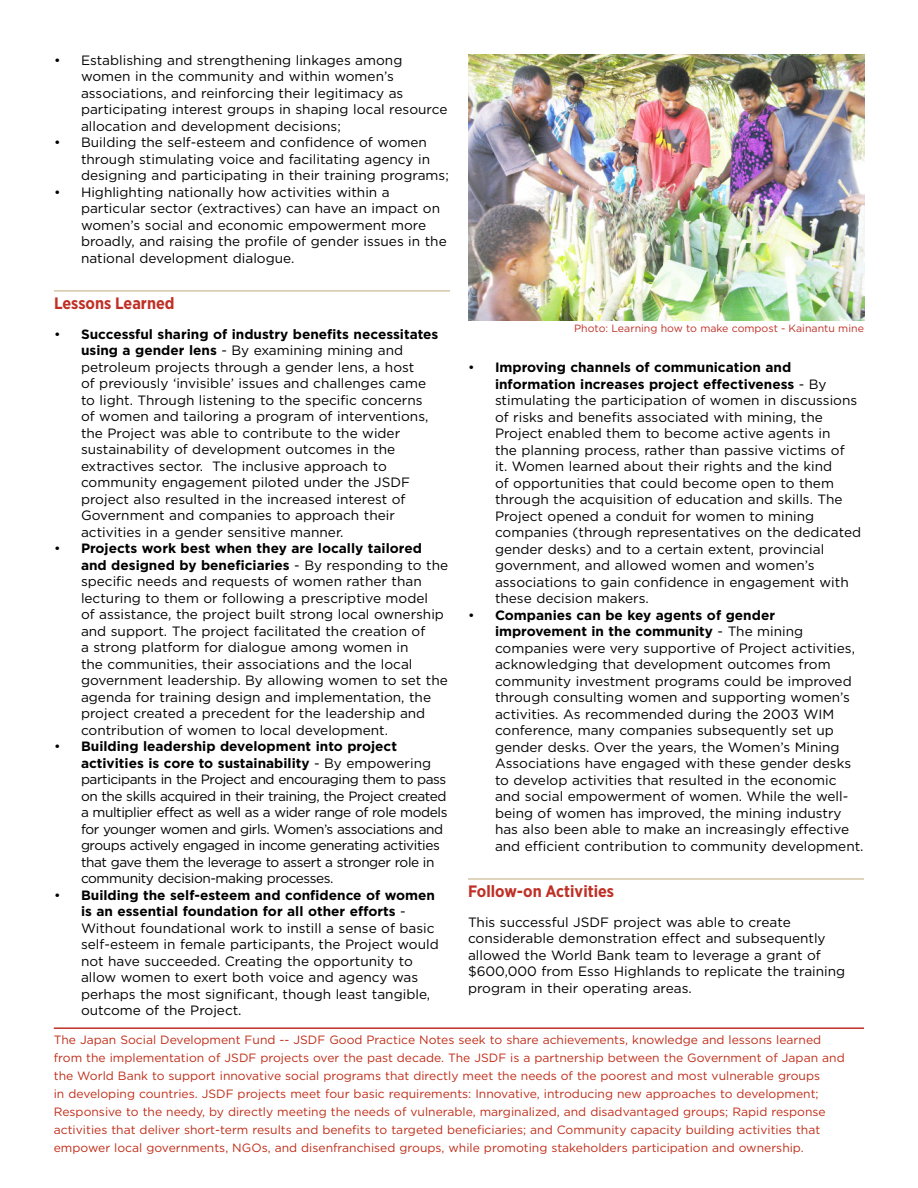
<style>
.page{position:relative;width:918px;height:1188px;background:#fff}
.page>*{position:absolute;margin:0;border:0;box-sizing:border-box;transform-origin:0 0}
.Subhead_1{font:700 16.5px "Gotham Narrow";color:#bf3026}
.box_text_bulleted{font:13.5px/16.5px "Gotham";color:#000}
.box_text_bulleted-2{font:13.5px/16.5px "Gotham";letter-spacing:-.03em;color:#000}
.Body_text_no_indent{font:13.5px/16.5px "Gotham";color:#000}
.Volume_and_Date_Line{font:12px/18px "Gotham";color:#c02d19}
.Body_text_indent{font:10.5px "Gotham";color:#bf3026}
.s1{font-weight:700}
</style>
<div class="page">
<hr style="left:54px;top:291px;width:396px;height:1px;background:#c0aa7b">
<hr style="left:468px;top:879px;width:396px;height:1px;background:#c0aa7b">
<hr style="left:54px;top:1027px;width:810px;height:2px;background:#bf3026">
<img style="left:468px;top:54px;width:396px;height:266px">
<p class="box_text_bulleted" style="left:81px;top:51px;width:368px;text-indent:-27px">• Establishing and strengthening linkages among women in the community and within women’s associations, and reinforcing their legitimacy as participating interest groups in shaping local resource allocation and development decisions;</p>
<p class="box_text_bulleted" style="left:81px;top:134px;width:369px;text-indent:-27px">• Building the self-esteem and confidence of women through stimulating voice and facilitating agency in designing and participating in their training programs;</p>
<p class="box_text_bulleted" style="left:81px;top:183px;width:367px;text-indent:-27px">• Highlighting nationally how activities within a particular sector (extractives) can have an impact on women’s social and economic empowerment more broadly, and raising the profile of gender issues in the national development dialogue.</p>
<p class="Subhead_1" style="left:54px;top:292px;width:122px">Lessons Learned</p>
<p class="box_text_bulleted" style="left:81px;top:325px;width:359px;text-indent:-27px">• <span class="s1">Successful sharing of industry benefits necessitates using a gender lens</span> - By examining mining and petroleum projects through a gender lens, a host<br>of previously ‘invisible’ issues and challenges came to light. Through listening to the specific concerns of women and tailoring a program of interventions, the Project was able to contribute to the wider sustainability of development outcomes in the extractives sector. The inclusive approach to community engagement piloted under the JSDF project also resulted in the increased interest of Government and companies to approach their activities in a gender sensitive manner.</p>
<p class="box_text_bulleted" style="left:81px;top:540px;width:369px;text-indent:-27px">• <span class="s1">Projects work best when they are locally tailored and designed by beneficiaries</span> - By responding to the specific needs and requests of women rather than lecturing to them or following a prescriptive model<br>of assistance, the project built strong local ownership and support. The project facilitated the creation of<br>a strong platform for dialogue among women in<br>the communities, their associations and the local government leadership. By allowing women to set the agenda for training design and implementation, the project created a precedent for the leadership and contribution of women to local development.</p>
<p class="box_text_bulleted-2" style="left:81px;top:738px;width:368px;text-indent:-27px">• <span class="s1">Building leadership development into project activities is core to sustainability</span> - By empowering participants in the Project and encouraging them to pass on the skills acquired in their training, the Project created a multiplier effect as well as a wider range of role models for younger women and girls. Women’s associations and groups actively engaged in income generating activities that gave them the leverage to assert a stronger role in community decision-making processes.</p>
<p class="box_text_bulleted" style="left:81px;top:886px;width:359px;text-indent:-27px">• <span class="s1">Building the self-esteem and confidence of women is an essential foundation for all other efforts</span> - Without foundational work to instill a sense of basic self-esteem in female participants, the Project would not have succeeded. Creating the opportunity to allow women to exert both voice and agency was perhaps the most significant, though least tangible, outcome of the Project.</p>
<p class="Body_text_indent" style="left:574px;top:322px;width:291px">Photo: Learning how to make compost - Kainantu mine</p>
<p class="box_text_bulleted" style="left:495px;top:359px;width:368px;text-indent:-27px">• <span class="s1">Improving channels of communication and information increases project effectiveness</span> - By stimulating the participation of women in discussions of risks and benefits associated with mining, the Project enabled them to become active agents in<br>the planning process, rather than passive victims of<br>it. Women learned about their rights and the kind<br>of opportunities that could become open to them through the acquisition of education and skills. The Project opened a conduit for women to mining companies (through representatives on the dedicated gender desks) and to a certain extent, provincial government, and allowed women and women’s associations to gain confidence in engagement with these decision makers.</p>
<p class="box_text_bulleted" style="left:495px;top:607px;width:370px;text-indent:-27px">• <span class="s1">Companies can be key agents of gender improvement in the community</span> - The mining companies were very supportive of Project activities, acknowledging that development outcomes from community investment programs could be improved through consulting women and supporting women’s activities. As recommended during the 2003 WIM conference, many companies subsequently set up gender desks. Over the years, the Women’s Mining Associations have engaged with these gender desks to develop activities that resulted in the economic and social empowerment of women. While the well&shy;being of women has improved, the mining industry has also been able to make an increasingly effective and efficient contribution to community development.</p>
<p class="Subhead_1" style="left:468px;top:880px;width:148px">Follow-on Activities</p>
<p class="Body_text_no_indent" style="left:468px;top:913px;width:379px">This successful JSDF project was able to create considerable demonstration effect and subsequently allowed the World Bank team to leverage a grant of $600,000 from Esso Highlands to replicate the training program in their operating areas.</p>
<p class="Volume_and_Date_Line" style="left:54px;top:1030px;width:792px">The Japan Social Development Fund -- JSDF Good Practice Notes seek to share achievements, knowledge and lessons learned from the implementation of JSDF projects over the past decade. The JSDF is a partnership between the Government of Japan and the World Bank to support innovative social programs that directly meet the needs of the poorest and most vulnerable groups<br>in developing countries. JSDF projects meet four basic requirements: Innovative, introducing new approaches to development; Responsive to the needy, by directly meeting the needs of vulnerable, marginalized, and disadvantaged groups; Rapid response activities that deliver short-term results and benefits to targeted beneficiaries; and Community capacity building activities that empower local governments, NGOs, and disenfranchised groups, while promoting stakeholders participation and ownership.</p>
</div>
